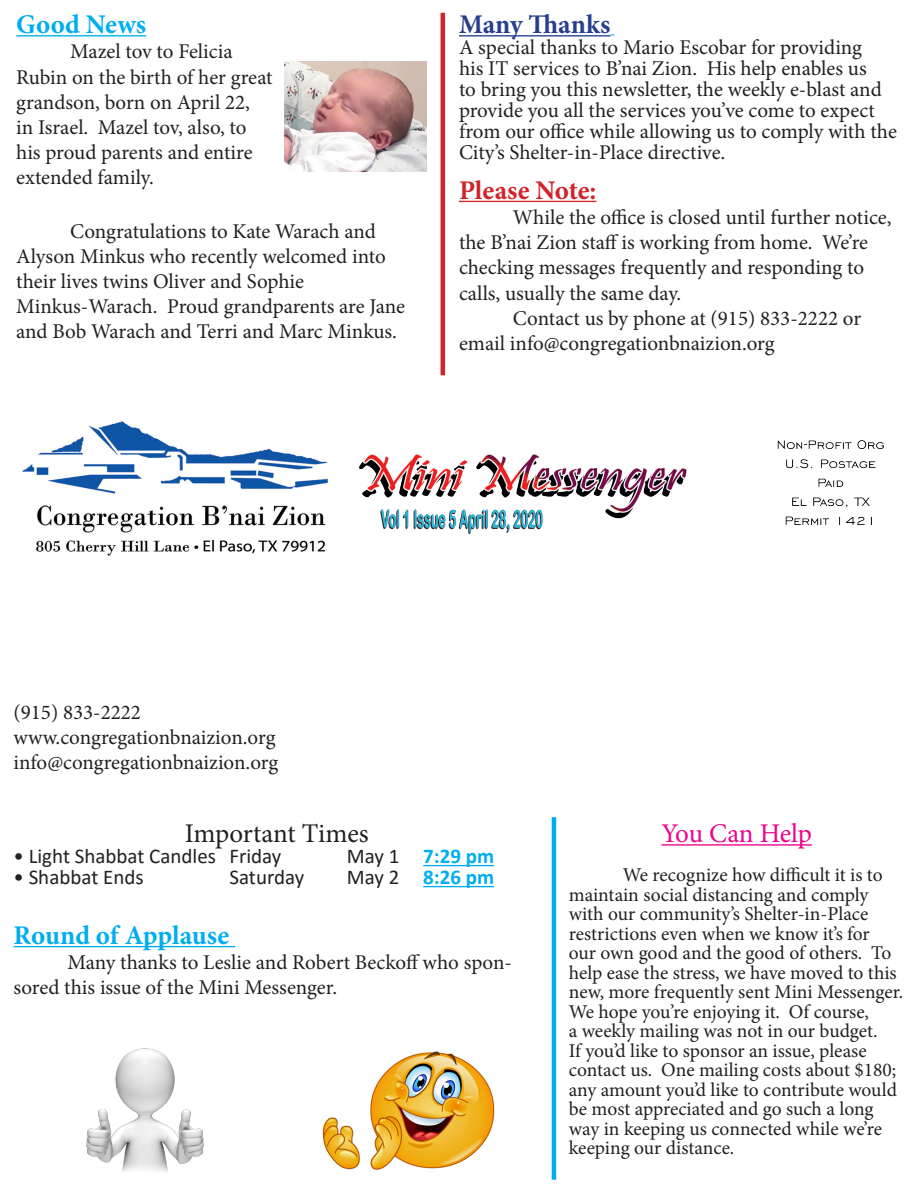
<style>
.page{position:relative;width:918px;height:1188px;background:#fff}
.page>*{position:absolute;margin:0;border:0;box-sizing:border-box;transform-origin:0 0}
.t1{font:700 27px "Minion Pro";color:#00aeef}
.t2{font:27px "Minion Pro";letter-spacing:-.005em;color:#231f20}
.t3{font:700 27px "Minion Pro";letter-spacing:-.005em;color:#d1232a}
.t4{font:27px "Minion Pro";letter-spacing:-.01em;color:#ed028c}
.t5{font:700 27px "Minion Pro";letter-spacing:-.005em;color:#253f8e}
.t6{font:21px/25.2px "Minion Pro";letter-spacing:-.005em;color:#231f20}
.t7{font:21px "Calibri";color:#231f20}
.t8{font:700 21px "Calibri";color:#00aeef}
.t9{font:19.5px/19.5px "Minion Pro";letter-spacing:-.005em;color:#231f20}
.s1{font-weight:400;color:#231f20}
</style>
<div class="page">
<img style="left:22px;top:421px;width:306px;height:135px">
<img style="left:777px;top:440px;width:107px;height:85px">
<hr style="left:552px;top:817px;width:4px;height:363px;background:#00aeef">
<img style="left:359px;top:454px;width:328px;height:81px">
<hr style="left:423px;top:865px;width:71px;height:1px;background:#00aeef">
<hr style="left:423px;top:886px;width:71px;height:1px;background:#00aeef">
<hr style="left:14px;top:946px;width:221px;height:1px;background:#00aeef">
<hr style="left:661px;top:844px;width:151px;height:2px;background:#ed028c">
<hr style="left:16px;top:35px;width:130px;height:2px;background:#00aeef">
<hr style="left:459px;top:201px;width:137px;height:1px;background:#d1232a">
<hr style="left:441px;top:13px;width:4px;height:362px;background:#d1232a">
<img style="left:86px;top:1048px;width:118px;height:124px">
<img style="left:322px;top:1051px;width:173px;height:119px">
<hr style="left:459px;top:35px;width:151px;height:2px;background:#253f8e">
<img style="left:284px;top:61px;width:143px;height:110px">
<p class="t1" style="left:16px;top:5px;width:131px">Good News</p>
<p class="t6" style="left:16px;top:39px;width:258px;text-indent:54px">Mazel tov to Felicia<br>Rubin on the birth of her great grandson, born on April 22,<br>in Israel. Mazel tov, also, to his proud parents and entire extended family.</p>
<p class="t6" style="left:16px;top:218px;width:390px;text-indent:54px">Congratulations to Kate Warach and Alyson Minkus who recently welcomed into their lives twins Oliver and Sophie Minkus-Warach. Proud grandparents are Jane and Bob Warach and Terri and Marc Minkus.</p>
<p class="t5" style="left:459px;top:5px;width:153px">Many Thanks</p>
<p class="t6" style="left:459px;top:37px;width:440px;line-height:21px">A special thanks to Mario Escobar for providing<br>his IT services to B’nai Zion. His help enables us<br>to bring you this newsletter, the weekly e-blast and provide you all the services you’ve come to expect from our office while allowing us to comply with the City’s Shelter-in-Place directive.</p>
<p class="t3" style="left:459px;top:171px;width:139px">Please Note:</p>
<p class="t6" style="left:459px;top:205px;width:434px;text-indent:54px">While the office is closed until further notice, the B’nai Zion staff is working from home. We’re checking messages frequently and responding to calls, usually the same day.</p>
<p class="t6" style="left:459px;top:306px;width:404px;text-indent:54px">Contact us by phone at (915) 833-2222 or email info@congregationbnaizion.org</p>
<p class="t6" style="left:14px;top:700px;width:266px">(915) 833-2222 www.congregationbnaizion.org info@congregationbnaizion.org</p>
<p class="t2" style="left:185px;top:816px;width:185px">Important Times</p>
<p class="t7" style="left:14px;top:842px;width:270px">• Light Shabbat Candles Friday</p>
<p class="t8" style="left:347px;top:841px;width:149px"><span class="s1">May 1</span> 7:29 pm</p>
<p class="t7" style="left:13px;top:863px;width:132px">• Shabbat Ends</p>
<p class="t7" style="left:229px;top:863px;width:76px">Saturday</p>
<p class="t8" style="left:347px;top:862px;width:149px"><span class="s1">May 2</span> 8:26 pm</p>
<p class="t1" style="left:14px;top:916px;width:217px">Round of Applause</p>
<p class="t6" style="left:14px;top:950px;width:500px;text-indent:54px">Many thanks to Leslie and Robert Beckoff who spon&shy;sored this issue of the Mini Messenger.</p>
<p class="t4" style="left:661px;top:816px;width:152px">You Can Help</p>
<p class="t9" style="left:569px;top:865px;width:336px;text-indent:54px">We recognize how difficult it is to maintain social distancing and comply with our community’s Shelter-in-Place restrictions even when we know it’s for<br>our own good and the good of others. To help ease the stress, we have moved to this new, more frequently sent Mini Messenger.<br>We hope you’re enjoying it. Of course,<br>a weekly mailing was not in our budget.<br>If you’d like to sponsor an issue, please contact us. One mailing costs about $180; any amount you’d like to contribute would be most appreciated and go such a long way in keeping us connected while we’re keeping our distance.</p>
</div>
